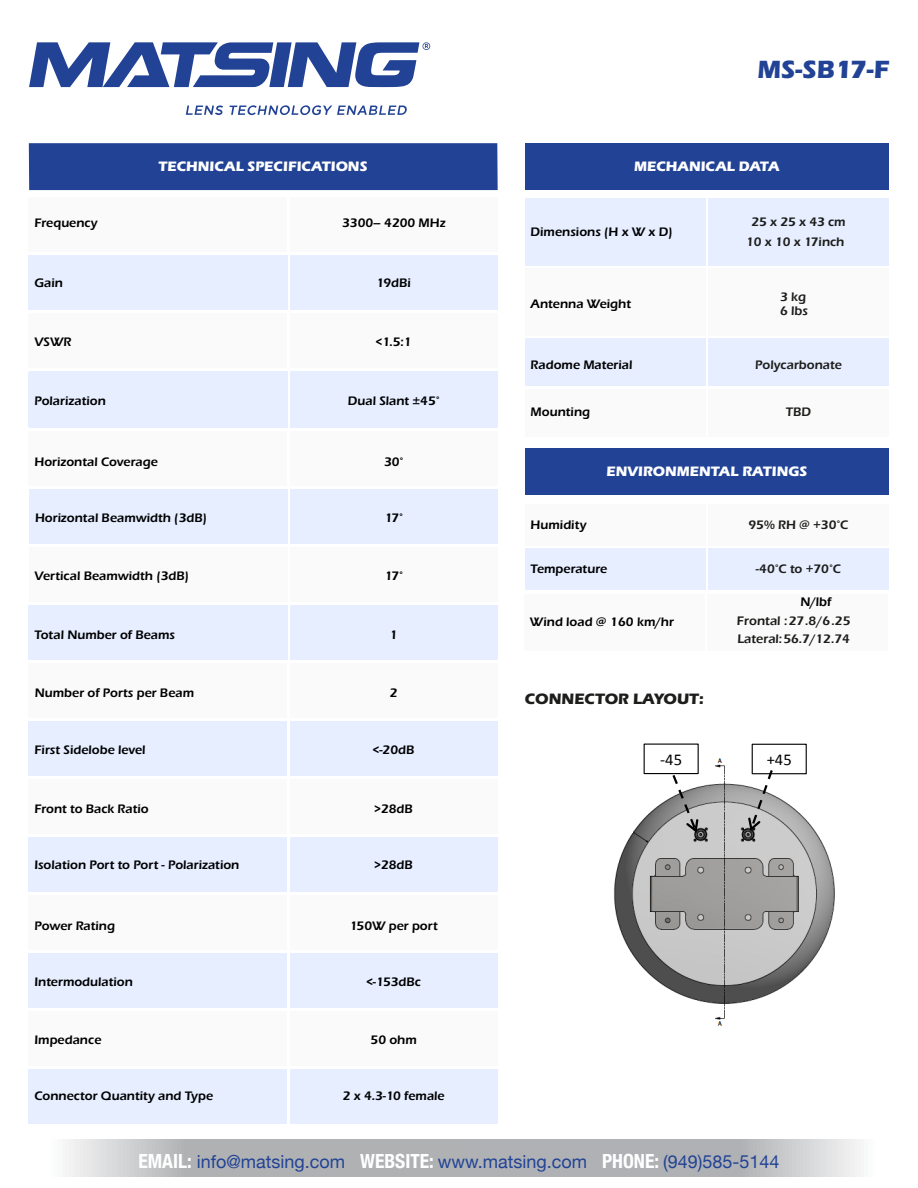
<style>
.page{position:relative;width:918px;height:1188px;background:#fff}
.page>*{position:absolute;margin:0;border:0;box-sizing:border-box;transform-origin:0 0}
.t1{font:700 25.8px "Marta";color:#224395}
.t2{font:18px "Helvetica Neue";color:#224395}
.t3{font:16.5px "Calibri";color:#000}
.t4{font:700 15.6px "Marta";color:#1d1d1b}
.t5{font:700 14.1px "Marta";color:#fff}
.t6{font:600 12.75px "Marta";color:#000}
.t7{font:600 12.75px/19.5px "Marta";color:#1d1d1b;text-align:center}
.t8{font:12.75px/14.7px "Eras Demi ITC";color:#1d1d1b}
.t9{font:12.75px "Eras Demi ITC";color:#000}
.s1{font-weight:700;font-stretch:condensed;font-size:19.5px;color:#fff}
</style>
<div class="page">
<img style="left:614px;top:744px;width:221px;height:282px">
<div style="left:752px;top:744px;width:55px;height:30px;border:1px solid #000"></div>
<svg style="left:748px;top:770px;width:25px;height:61px"></svg>
<div style="left:644px;top:744px;width:55px;height:30px;border:1px solid #000"></div>
<svg style="left:672px;top:775px;width:26px;height:58px"></svg>
<div style="left:551px;top:791px;width:82px;height:42px;background:#fff"></div>
<svg style="left:230px;top:105px;width:177px;height:10px"></svg>
<svg style="left:186px;top:105px;width:37px;height:10px"></svg>
<svg style="left:29px;top:42px;width:401px;height:45px"></svg>
<div style="left:290px;top:197px;width:207px;height:55px;background:#fbfafa"></div>
<div style="left:29px;top:197px;width:258px;height:55px;background:#fbfafa"></div>
<div style="left:290px;top:255px;width:207px;height:55px;background:#e6eeff"></div>
<div style="left:29px;top:255px;width:258px;height:55px;background:#e6eeff"></div>
<div style="left:290px;top:313px;width:207px;height:55px;background:#fbfafa"></div>
<div style="left:29px;top:313px;width:258px;height:55px;background:#fbfafa"></div>
<div style="left:29px;top:372px;width:258px;height:56px;background:#e6eeff"></div>
<div style="left:290px;top:372px;width:207px;height:56px;background:#e6eeff"></div>
<div style="left:290px;top:489px;width:207px;height:55px;background:#e6eeff"></div>
<div style="left:29px;top:489px;width:258px;height:55px;background:#e6eeff"></div>
<div style="left:290px;top:431px;width:207px;height:55px;background:#fbfafa"></div>
<div style="left:29px;top:431px;width:258px;height:55px;background:#fbfafa"></div>
<div style="left:290px;top:605px;width:207px;height:55px;background:#e6eeff"></div>
<div style="left:29px;top:605px;width:258px;height:55px;background:#e6eeff"></div>
<div style="left:290px;top:547px;width:207px;height:55px;background:#fbfafa"></div>
<div style="left:29px;top:547px;width:258px;height:55px;background:#fbfafa"></div>
<div style="left:290px;top:953px;width:207px;height:55px;background:#e6eeff"></div>
<div style="left:29px;top:953px;width:258px;height:55px;background:#e6eeff"></div>
<div style="left:290px;top:1069px;width:207px;height:55px;background:#e6eeff"></div>
<div style="left:29px;top:1069px;width:258px;height:55px;background:#e6eeff"></div>
<div style="left:290px;top:663px;width:207px;height:55px;background:#fbfafa"></div>
<div style="left:29px;top:663px;width:258px;height:55px;background:#fbfafa"></div>
<div style="left:290px;top:721px;width:207px;height:55px;background:#e6eeff"></div>
<div style="left:29px;top:721px;width:258px;height:55px;background:#e6eeff"></div>
<div style="left:290px;top:837px;width:207px;height:55px;background:#e6eeff"></div>
<div style="left:29px;top:837px;width:258px;height:55px;background:#e6eeff"></div>
<div style="left:290px;top:779px;width:207px;height:55px;background:#fbfafa"></div>
<div style="left:29px;top:779px;width:258px;height:55px;background:#fbfafa"></div>
<div style="left:290px;top:895px;width:207px;height:55px;background:#fbfafa"></div>
<div style="left:29px;top:895px;width:258px;height:55px;background:#fbfafa"></div>
<div style="left:290px;top:1011px;width:207px;height:55px;background:#fbfafa"></div>
<div style="left:29px;top:1011px;width:258px;height:55px;background:#fbfafa"></div>
<div style="left:29px;top:143px;width:469px;height:47px;background:#224395"></div>
<div style="left:525px;top:143px;width:364px;height:47px;background:#224395"></div>
<div style="left:525px;top:268px;width:180px;height:68px;background:#fbfafa"></div>
<div style="left:708px;top:268px;width:181px;height:68px;background:#fbfafa"></div>
<div style="left:525px;top:339px;width:180px;height:47px;background:#e6eeff"></div>
<div style="left:708px;top:339px;width:181px;height:47px;background:#e6eeff"></div>
<div style="left:525px;top:198px;width:180px;height:68px;background:#e6eeff"></div>
<div style="left:708px;top:198px;width:181px;height:68px;background:#e6eeff"></div>
<div style="left:525px;top:389px;width:180px;height:47px;background:#fbfafa"></div>
<div style="left:708px;top:389px;width:181px;height:47px;background:#fbfafa"></div>
<div style="left:525px;top:448px;width:364px;height:47px;background:#224395"></div>
<div style="left:525px;top:504px;width:180px;height:42px;background:#fbfafa"></div>
<div style="left:708px;top:504px;width:181px;height:42px;background:#fbfafa"></div>
<div style="left:525px;top:548px;width:180px;height:42px;background:#e6eeff"></div>
<div style="left:708px;top:548px;width:181px;height:42px;background:#e6eeff"></div>
<svg style="left:65px;top:1140px;width:796px;height:37px;background:#b9bbbd"></svg>
<div style="left:524px;top:594px;width:181px;height:57px;background:#fbfafa"></div>
<div style="left:708px;top:594px;width:180px;height:57px;background:#fbfafa"></div>
<h1 class="t1" style="left:757px;top:55px;width:134px">MS-SB17-F</h1>
<p class="t5" style="left:159px;top:158px;width:210px">TECHNICAL SPECIFICATIONS</p>
<p class="t5" style="left:634px;top:158px;width:147px">MECHANICAL DATA</p>
<p class="t6" style="left:34px;top:216px;width:65px">Frequency</p>
<p class="t6" style="left:342px;top:216px;width:105px">3300– 4200 MHz</p>
<p class="t6" style="left:34px;top:276px;width:30px">Gain</p>
<p class="t6" style="left:377px;top:276px;width:36px">19dBi</p>
<p class="t6" style="left:34px;top:334px;width:39px">VSWR</p>
<p class="t6" style="left:376px;top:334px;width:37px">&lt;1.5:1</p>
<p class="t6" style="left:34px;top:394px;width:73px">Polarization</p>
<p class="t6" style="left:348px;top:394px;width:93px">Dual Slant ±45°</p>
<p class="t6" style="left:34px;top:455px;width:125px">Horizontal Coverage</p>
<p class="t6" style="left:384px;top:455px;width:21px">30°</p>
<p class="t6" style="left:35px;top:510px;width:174px">Horizontal Beamwidth (3dB)</p>
<p class="t6" style="left:385px;top:510px;width:20px">17°</p>
<p class="t6" style="left:35px;top:569px;width:156px">Vertical Beamwidth (3dB)</p>
<p class="t6" style="left:385px;top:569px;width:20px">17°</p>
<p class="t6" style="left:34px;top:627px;width:142px">Total Number of Beams</p>
<p class="t6" style="left:390px;top:627px;width:9px">1</p>
<p class="t6" style="left:35px;top:686px;width:161px">Number of Ports per Beam</p>
<p class="t6" style="left:390px;top:686px;width:9px">2</p>
<p class="t6" style="left:34px;top:743px;width:113px">First Sidelobe level</p>
<p class="t6" style="left:373px;top:743px;width:43px">&lt;-20dB</p>
<p class="t6" style="left:34px;top:802px;width:116px">Front to Back Ratio</p>
<p class="t6" style="left:375px;top:802px;width:40px">&gt;28dB</p>
<p class="t6" style="left:34px;top:858px;width:206px">Isolation Port to Port - Polarization</p>
<p class="t6" style="left:375px;top:858px;width:40px">&gt;28dB</p>
<p class="t6" style="left:34px;top:918px;width:82px">Power Rating</p>
<p class="t6" style="left:350px;top:918px;width:90px">150W per port</p>
<p class="t6" style="left:34px;top:974px;width:100px">Intermodulation</p>
<p class="t6" style="left:366px;top:974px;width:56px">&lt;-153dBc</p>
<p class="t6" style="left:34px;top:1033px;width:69px">Impedance</p>
<p class="t6" style="left:371px;top:1033px;width:48px">50 ohm</p>
<p class="t6" style="left:34px;top:1089px;width:180px">Connector Quantity and Type</p>
<p class="t6" style="left:343px;top:1089px;width:104px">2 x 4.3-10 female</p>
<p class="t6" style="left:531px;top:225px;width:144px">Dimensions (H x W x D)</p>
<p class="t6" style="left:531px;top:297px;width:102px">Antenna Weight</p>
<p class="t7" style="left:746px;top:213px;width:101px">25 x 25 x 43 cm<br>10 x 10 x 17inch</p>
<p class="t8" style="left:780px;top:289px;width:29px">3 kg<br>6 lbs</p>
<p class="t6" style="left:531px;top:358px;width:103px">Radome Material</p>
<p class="t7" style="left:755px;top:356px;width:88px">Polycarbonate</p>
<p class="t6" style="left:531px;top:404px;width:61px">Mounting</p>
<p class="t7" style="left:786px;top:402px;width:27px">TBD</p>
<p class="t5" style="left:606px;top:463px;width:202px">ENVIRONMENTAL RATINGS</p>
<p class="t6" style="left:531px;top:517px;width:57px">Humidity</p>
<p class="t6" style="left:531px;top:561px;width:78px">Temperature</p>
<p class="t6" style="left:530px;top:614px;width:146px">Wind load @ 160 km/hr</p>
<p class="t4" style="left:525px;top:690px;width:180px">CONNECTOR LAYOUT:</p>
<p class="t7" style="left:749px;top:515px;width:102px">95% RH @ +30°C</p>
<p class="t7" style="left:756px;top:559px;width:87px">-40°C to +70°C</p>
<p class="t9" style="left:800px;top:594px;width:33px">N/lbf</p>
<p class="t8" style="left:737px;top:612px;width:115px;line-height:18px">Frontal :27.8/6.25<br>Lateral:56.7/12.74</p>
<p class="t3" style="left:660px;top:748px;width:23px">-45</p>
<p class="t3" style="left:767px;top:748px;width:27px">+45</p>
<h2 class="t2" style="left:138px;top:1148px;width:643px"><span class="s1">EMAIL:</span> info@matsing.com <span class="s1">WEBSITE:</span> www.matsing.com <span class="s1">PHONE:</span> (949)585-5144</h2>
</div>
